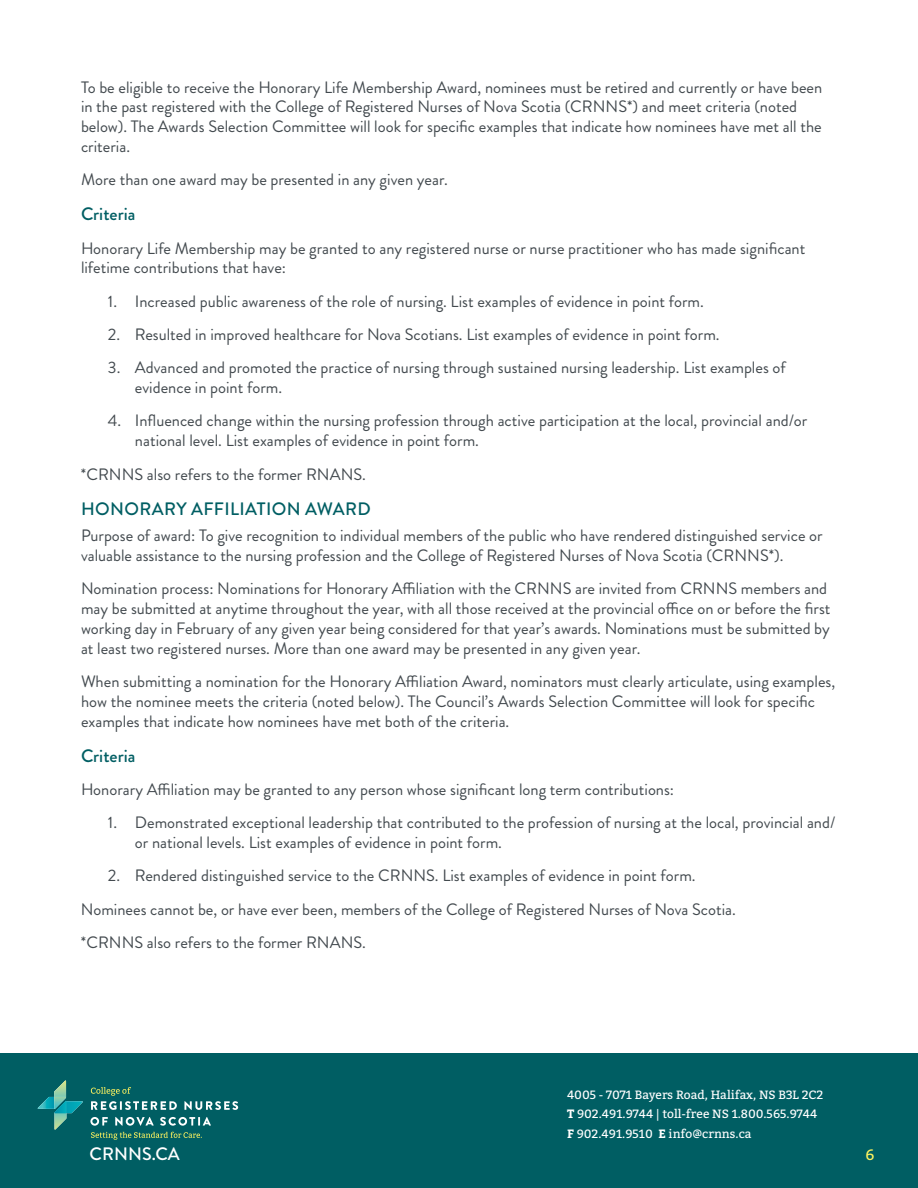
<style>
.page{position:relative;width:918px;height:1188px;background:#fff}
.page>*{position:absolute;margin:0;border:0;box-sizing:border-box;transform-origin:0 0}
.t1{font:500 18px "Brandon Grotesque";letter-spacing:.02em;color:#005e63}
.t2{font:500 18px "Brandon Grotesque";color:#005e63}
.t3{font:500 18px "Brandon Grotesque";color:#fff}
.t4{font:16.5px/19.8px "Brandon Grotesque";color:#434a4f}
.t5{font:15px "Bitter";color:#fff45f}
.t6{font:12px/19.5px "Bitter";color:#fff}
.s1{font-weight:700}
</style>
<div class="page">
<div style="left:0;top:1053px;width:918px;height:135px;background:#005e63"></div>
<svg style="left:184px;top:1101px;width:54px;height:9px"></svg>
<svg style="left:90px;top:1117px;width:18px;height:9px"></svg>
<svg style="left:115px;top:1117px;width:39px;height:9px"></svg>
<svg style="left:160px;top:1117px;width:51px;height:9px"></svg>
<svg style="left:38px;top:1081px;width:45px;height:49px"></svg>
<svg style="left:91px;top:1087px;width:86px;height:23px"></svg>
<svg style="left:91px;top:1132px;width:111px;height:8px"></svg>
<p class="t4" style="left:81px;top:77px;width:743px">To be eligible to receive the Honorary Life Membership Award, nominees must be retired and currently or have been in the past registered with the College of Registered Nurses of Nova Scotia (CRNNS*) and meet criteria (noted below). The Awards Selection Committee will look for specific examples that indicate how nominees have met all the criteria.</p>
<p class="t4" style="left:81px;top:170px;width:368px">More than one award may be presented in any given year.</p>
<p class="t2" style="left:81px;top:202px;width:56px">Criteria</p>
<p class="t4" style="left:81px;top:238px;width:726px">Honorary Life Membership may be granted to any registered nurse or nurse practitioner who has made significant lifetime contributions that have:</p>
<p class="t4" style="left:108px;top:291px;width:597px">1. Increased public awareness of the role of nursing. List examples of evidence in point form.</p>
<p class="t4" style="left:108px;top:325px;width:613px">2. Resulted in improved healthcare for Nova Scotians. List examples of evidence in point form.</p>
<p class="t4" style="left:135px;top:358px;width:652px;text-indent:-27px">3. Advanced and promoted the practice of nursing through sustained nursing leadership. List examples of evidence in point form.</p>
<p class="t4" style="left:135px;top:411px;width:674px;text-indent:-27px">4. Influenced change within the nursing profession through active participation at the local, provincial and/or national level. List examples of evidence in point form.</p>
<p class="t4" style="left:81px;top:464px;width:286px">*CRNNS also refers to the former RNANS.</p>
<p class="t1" style="left:81px;top:496px;width:291px">HONORARY AFFILIATION AWARD</p>
<p class="t4" style="left:81px;top:526px;width:743px">Purpose of award: To give recognition to individual members of the public who have rendered distinguished service or valuable assistance to the nursing profession and the College of Registered Nurses of Nova Scotia (CRNNS*).</p>
<p class="t4" style="left:81px;top:579px;width:751px">Nomination process: Nominations for Honorary Affiliation with the CRNNS are invited from CRNNS members and may be submitted at anytime throughout the year, with all those received at the provincial office on or before the first working day in February of any given year being considered for that year’s awards. Nominations must be submitted by at least two registered nurses. More than one award may be presented in any given year.</p>
<p class="t4" style="left:81px;top:672px;width:756px">When submitting a nomination for the Honorary Affiliation Award, nominators must clearly articulate, using examples, how the nominee meets the criteria (noted below). The Council’s Awards Selection Committee will look for specific examples that indicate how nominees have met both of the criteria.</p>
<p class="t2" style="left:81px;top:743px;width:56px">Criteria</p>
<p class="t4" style="left:81px;top:780px;width:595px">Honorary Affiliation may be granted to any person whose significant long term contributions:</p>
<p class="t4" style="left:135px;top:813px;width:702px;text-indent:-27px">1. Demonstrated exceptional leadership that contributed to the profession of nursing at the local, provincial and/ or national levels. List examples of evidence in point form.</p>
<p class="t4" style="left:81px;top:859px;width:656px;line-height:33.3px;text-indent:27px">2. Rendered distinguished service to the CRNNS. List examples of evidence in point form.<br>Nominees cannot be, or have ever been, members of the College of Registered Nurses of Nova Scotia. *CRNNS also refers to the former RNANS.</p>
<p class="t6" style="left:567px;top:1085px;width:258px">4005 - 7071 Bayers Road, Halifax, NS B3L 2C2<br><span class="s1">T</span> 902.491.9744 | toll-free NS 1.800.565.9744<br><span class="s1">F</span> 902.491.9510 <span class="s1">E</span> info@crnns.ca</p>
<p class="t3" style="left:90px;top:1141px;width:92px">CRNNS.CA</p>
<p class="t5" style="left:866px;top:1144px;width:10px">6</p>
</div>
